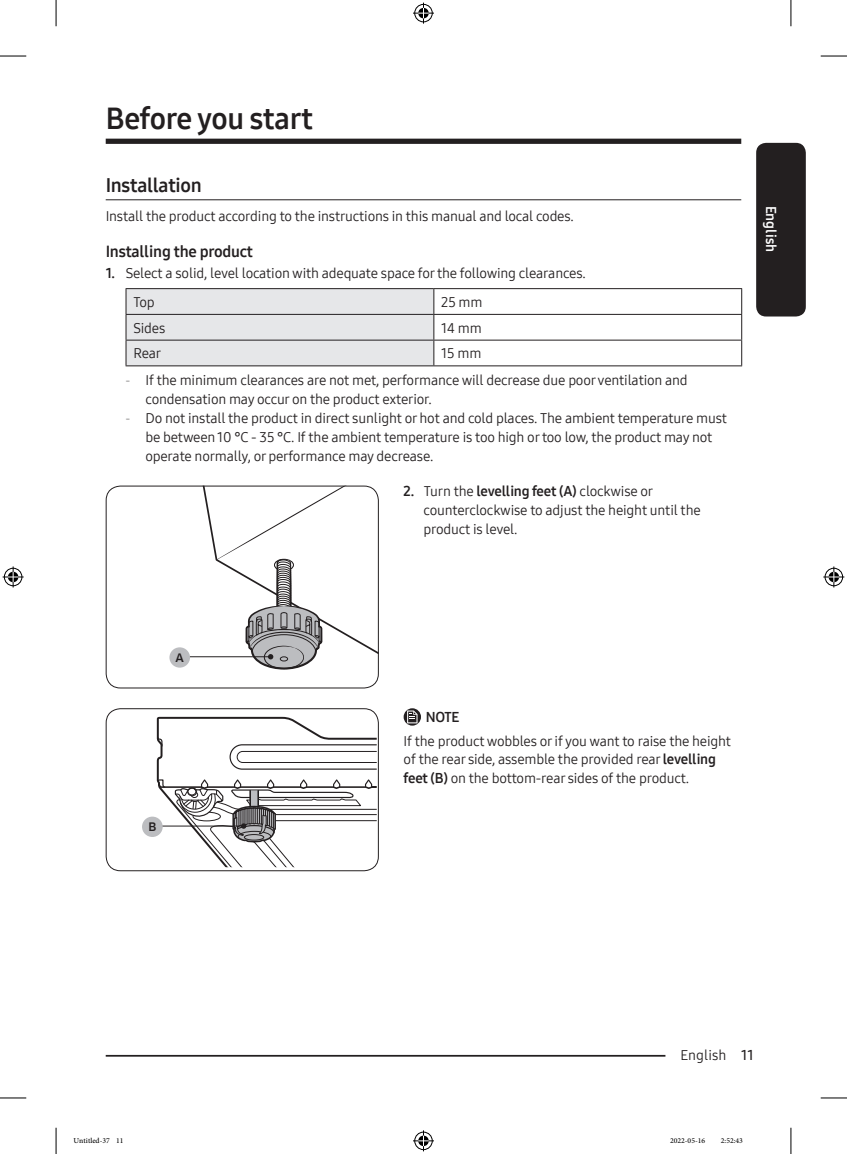
<style>
.page{position:relative;width:847px;height:1154px;background:#fff}
.page>*{position:absolute;margin:0;border:0;box-sizing:border-box;transform-origin:0 0}
.t1{font:29.75px "Samsung One 700";letter-spacing:-.01em;color:#231f20}
.t2{font:19.25px "Samsung One 700";letter-spacing:-.015em;color:#231f20}
.t3{font:15.75px "Samsung One 700";letter-spacing:-.015em;color:#231f20}
.t4{font:14px/18.9px "Samsung One 400";letter-spacing:-.015em;color:#231f20}
.t5{font:14px "Samsung One 700";color:#fff}
.DL_DT_Icon{font:14px "Samsung One 700";color:#231f20}
.image{font:500 11.55px "Samsung Clan Pro";color:#231f20}
.image-2{font:500 11.38px "Samsung Clan Pro";color:#231f20}
.t6{font:10.5px "Adobe Arabic";color:#000}
.s1{font-family:"Samsung One 700"}
.s2{font-family:"Samsung One 200 C"}
.s3{font-family:"Samsung One 600"}
</style>
<div class="page">
<div style="left:755px;top:143px;width:50px;height:173px;background:#231f20;border-radius:10px"></div>
<hr style="left:106px;top:1055px;width:605px;height:1px;background:#231f20">
<div style="left:665px;top:1045px;width:76px;height:17px;background:#fff"></div>
<div style="left:106px;top:139px;width:635px;height:5px;background:#231f20"></div>
<hr style="left:106px;top:199px;width:635px;height:1px;background:#231f20">
<hr style="left:125px;top:288px;width:308px;height:1px;background:#231f20">
<hr style="left:433px;top:288px;width:308px;height:1px;background:#231f20">
<hr style="left:433px;top:314px;width:308px;height:1px;background:#231f20">
<hr style="left:433px;top:340px;width:308px;height:1px;background:#231f20">
<svg style="left:125px;top:289px;width:309px;height:76px;background:#dfe0e2"></svg>
<svg style="left:741px;top:289px;width:1px;height:76px"></svg>
<hr style="left:125px;top:365px;width:308px;height:1px;background:#231f20">
<hr style="left:433px;top:365px;width:308px;height:1px;background:#231f20">
<svg style="left:170px;top:486px;width:208px;height:183px"></svg>
<div style="left:169px;top:647px;width:21px;height:20px;background:#bcbdc0;border-radius:50%"></div>
<div style="left:106px;top:486px;width:272px;height:202px;border:1px solid #231f20;border-radius:14px"></div>
<svg style="left:156px;top:716px;width:220px;height:151px"></svg>
<div style="left:142px;top:816px;width:21px;height:21px;background:#bcbdc0;border-radius:50%"></div>
<div style="left:106px;top:708px;width:272px;height:163px;border:1px solid #231f20;border-radius:14px"></div>
<svg style="left:403px;top:708px;width:18px;height:17px"></svg>
<svg style="left:407px;top:710px;width:10px;height:13px"></svg>
<svg style="left:0;top:56px;width:26px;height:1px"></svg>
<svg style="left:820px;top:56px;width:26px;height:1px"></svg>
<svg style="left:0;top:1097px;width:26px;height:1px"></svg>
<svg style="left:820px;top:1097px;width:26px;height:1px"></svg>
<svg style="left:56px;top:0;width:1px;height:26px"></svg>
<svg style="left:56px;top:1128px;width:1px;height:26px"></svg>
<svg style="left:790px;top:0;width:1px;height:26px"></svg>
<svg style="left:790px;top:1128px;width:1px;height:26px"></svg>
<svg style="left:413px;top:3px;width:21px;height:21px"></svg>
<svg style="left:413px;top:1130px;width:21px;height:21px"></svg>
<svg style="left:3px;top:566px;width:21px;height:21px"></svg>
<svg style="left:823px;top:566px;width:21px;height:21px"></svg>
<h1 class="t1" style="left:106px;top:98px;width:209px">Before you start</h1>
<h2 class="t2" style="left:106px;top:172px;width:97px">Installation</h2>
<p class="t4" style="left:106px;top:206px;width:469px">Install the product according to the instructions in this manual and local codes.</p>
<h3 class="t3" style="left:106px;top:241px;width:149px">Installing the product</h3>
<p class="t4" style="left:106px;top:264px;width:481px"><span class="s1">1.</span> Select a solid, level location with adequate space for the following clearances.</p>
<p class="t4" style="left:133px;top:292px;width:23px">Top</p>
<p class="t4" style="left:441px;top:292px;width:43px">25 mm</p>
<p class="t4" style="left:133px;top:318px;width:33px">Sides</p>
<p class="t4" style="left:441px;top:318px;width:42px">14 mm</p>
<p class="t4" style="left:133px;top:344px;width:29px">Rear</p>
<p class="t4" style="left:441px;top:344px;width:42px">15 mm</p>
<p class="t4" style="left:145px;top:371px;width:543px;text-indent:-20px"><span class="s2">-</span> If the minimum clearances are not met, performance will decrease due poor ventilation and condensation may occur on the product exterior.</p>
<p class="t4" style="left:145px;top:408px;width:583px;text-indent:-20px"><span class="s2">-</span> Do not install the product in direct sunlight or hot and cold places. The ambient temperature must be between 10 °C - 35 °C. If the ambient temperature is too high or too low, the product may not operate normally, or performance may decrease.</p>
<p class="t4" style="left:423px;top:482px;width:279px;text-indent:-20px"><span class="s1">2.</span> Turn the <span class="s1">levelling feet (A)</span> clockwise or counterclockwise to adjust the height until the product is level.</p>
<p class="t5" style="left:780px;top:205px;width:48px;rotate:90deg">English</p>
<p class="image-2" style="left:175px;top:651px;width:10px">A</p>
<p class="image" style="left:148px;top:820px;width:10px">B</p>
<p class="DL_DT_Icon" style="left:425px;top:707px;width:35px">NOTE</p>
<p class="t4" style="left:403px;top:731px;width:329px">If the product wobbles or if you want to raise the height of the rear side, assemble the provided rear <span class="s1">levelling feet (B)</span> on the bottom-rear sides of the product.</p>
<p class="t4" style="left:680px;top:1045px;width:75px">English <span class="s3">11</span></p>
<p class="t6" style="left:74px;top:1133px;width:51px">Untitled-37 11</p>
<p class="t6" style="left:669px;top:1133px;width:37px">2022-05-16</p>
<p class="t6" style="left:720px;top:1133px;width:24px">2:52:43</p>
</div>
